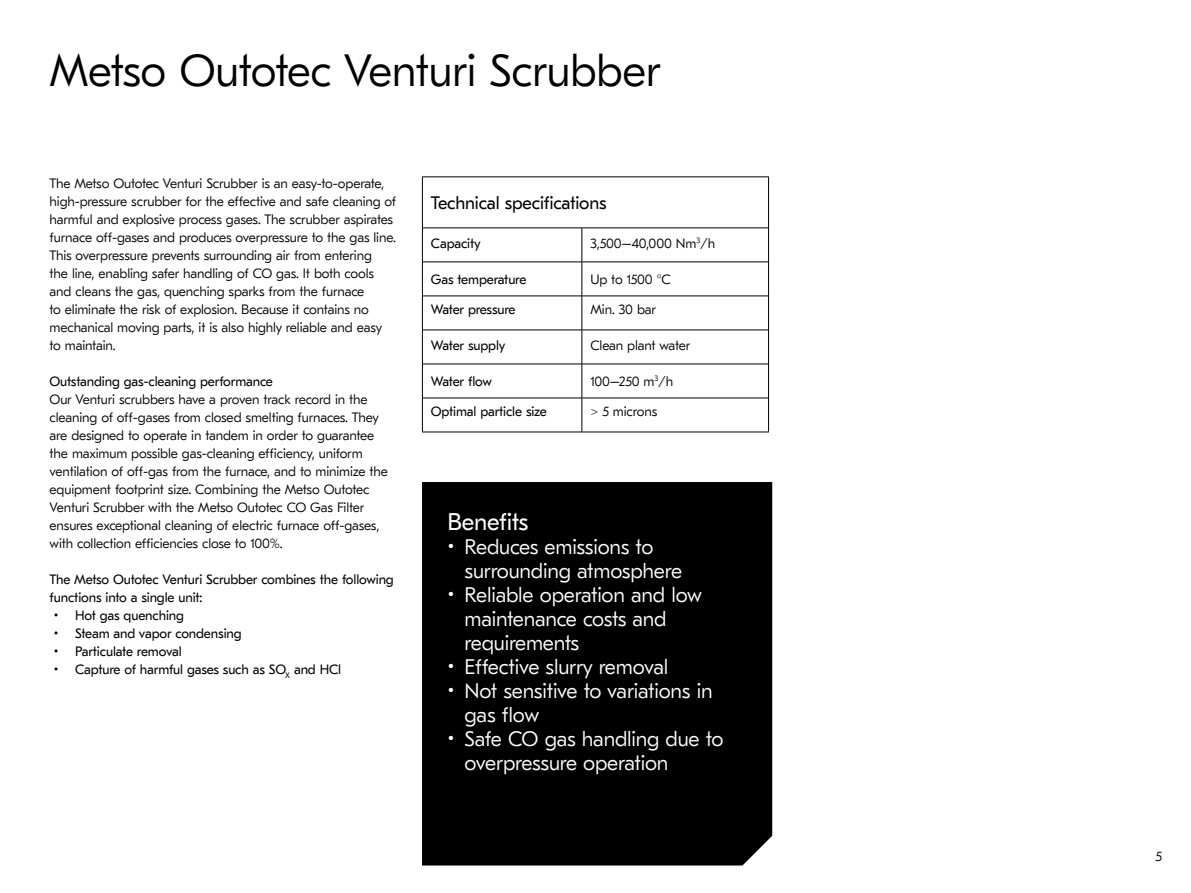
<style>
.page{position:relative;width:1191px;height:893px;background:#fff}
.page>*{position:absolute;margin:0;border:0;box-sizing:border-box;transform-origin:0 0}
.t1{font:300 45px "GT Eesti Pro Text";letter-spacing:-.01em;color:#000}
.t2{font:24px "GT Eesti Pro Text";letter-spacing:-.02em;color:#fff}
.t3{font:300 21px/24px "GT Eesti Pro Text";letter-spacing:-.01em;color:#fff}
.t4{font:18px "GT Eesti Pro Text";letter-spacing:-.01em;color:#000}
.t5{font:300 13.5px/18px "GT Eesti Pro Text";letter-spacing:-.01em;color:#000}
.t6{font:13.5px/18px "GT Eesti Pro Text";letter-spacing:-.01em;color:#000}
</style>
<div class="page">
<hr style="left:422px;top:176px;width:160px;height:1px;background:#000">
<hr style="left:422px;top:177px;width:1px;height:51px;background:#000">
<hr style="left:582px;top:176px;width:187px;height:1px;background:#000">
<hr style="left:768px;top:177px;width:1px;height:51px;background:#000">
<hr style="left:422px;top:228px;width:1px;height:34px;background:#000">
<hr style="left:768px;top:228px;width:1px;height:34px;background:#000">
<hr style="left:422px;top:262px;width:1px;height:34px;background:#000">
<hr style="left:768px;top:262px;width:1px;height:34px;background:#000">
<hr style="left:422px;top:296px;width:1px;height:34px;background:#000">
<hr style="left:768px;top:296px;width:1px;height:34px;background:#000">
<hr style="left:422px;top:330px;width:1px;height:34px;background:#000">
<hr style="left:768px;top:330px;width:1px;height:34px;background:#000">
<hr style="left:422px;top:364px;width:1px;height:34px;background:#000">
<hr style="left:768px;top:364px;width:1px;height:34px;background:#000">
<hr style="left:422px;top:398px;width:1px;height:34px;background:#000">
<hr style="left:768px;top:398px;width:1px;height:34px;background:#000">
<hr style="left:422px;top:432px;width:160px;height:1px;background:#000">
<hr style="left:582px;top:432px;width:187px;height:1px;background:#000">
<hr style="left:423px;top:228px;width:159px;height:1px;background:#000">
<hr style="left:582px;top:228px;width:186px;height:1px;background:#000">
<hr style="left:581px;top:228px;width:1px;height:34px;background:#000">
<hr style="left:423px;top:262px;width:159px;height:1px;background:#000">
<hr style="left:582px;top:262px;width:186px;height:1px;background:#000">
<hr style="left:581px;top:262px;width:1px;height:34px;background:#000">
<hr style="left:423px;top:296px;width:159px;height:1px;background:#000">
<hr style="left:582px;top:296px;width:186px;height:1px;background:#000">
<hr style="left:581px;top:296px;width:1px;height:34px;background:#000">
<hr style="left:423px;top:330px;width:159px;height:1px;background:#000">
<hr style="left:582px;top:330px;width:186px;height:1px;background:#000">
<hr style="left:581px;top:330px;width:1px;height:34px;background:#000">
<hr style="left:423px;top:364px;width:159px;height:1px;background:#000">
<hr style="left:582px;top:364px;width:186px;height:1px;background:#000">
<hr style="left:581px;top:364px;width:1px;height:34px;background:#000">
<hr style="left:423px;top:398px;width:159px;height:1px;background:#000">
<hr style="left:582px;top:398px;width:186px;height:1px;background:#000">
<hr style="left:581px;top:398px;width:1px;height:34px;background:#000">
<div style="left:422px;top:482px;width:350px;height:383px;background:#000"></div>
<h1 class="t1" style="left:50px;top:45px;width:613px">Metso Outotec Venturi Scrubber</h1>
<p class="t5" style="left:50px;top:174px;width:348px">The Metso Outotec Venturi Scrubber is an easy-to-operate, high-pressure scrubber for the effective and safe cleaning of harmful and explosive process gases. The scrubber aspirates furnace off-gases and produces overpressure to the gas line.<br>This overpressure prevents surrounding air from entering<br>the line, enabling safer handling of CO gas. It both cools and cleans the gas, quenching sparks from the furnace<br>to eliminate the risk of explosion. Because it contains no mechanical moving parts, it is also highly reliable and easy to maintain.</p>
<p class="t6" style="left:50px;top:372px;width:225px">Outstanding gas-cleaning performance</p>
<p class="t5" style="left:50px;top:390px;width:340px">Our Venturi scrubbers have a proven track record in the cleaning of off-gases from closed smelting furnaces. They are designed to operate in tandem in order to guarantee the maximum possible gas-cleaning efficiency, uniform ventilation of off-gas from the furnace, and to minimize the equipment footprint size. Combining the Metso Outotec Venturi Scrubber with the Metso Outotec CO Gas Filter ensures exceptional cleaning of electric furnace off-gases, with collection efficiencies close to 100%.</p>
<p class="t6" style="left:50px;top:570px;width:346px">The Metso Outotec Venturi Scrubber combines the following functions into a single unit:</p>
<p class="t6" style="left:54px;top:606px;width:132px">• Hot gas quenching</p>
<p class="t6" style="left:54px;top:624px;width:189px">• Steam and vapor condensing</p>
<p class="t6" style="left:54px;top:642px;width:129px">• Particulate removal</p>
<p class="t6" style="left:54px;top:660px;width:289px">• Capture of harmful gases such as SO<sub>X</sub> and HCl</p>
<h3 class="t4" style="left:431px;top:193px;width:177px">Technical specifications</h3>
<p class="t6" style="left:431px;top:234px;width:51px">Capacity</p>
<p class="t5" style="left:590px;top:234px;width:126px">3,500–40,000 Nm<sup>3</sup>/h</p>
<p class="t6" style="left:431px;top:270px;width:97px">Gas temperature</p>
<p class="t5" style="left:590px;top:270px;width:82px">Up to 1500 °C</p>
<p class="t6" style="left:431px;top:300px;width:86px">Water pressure</p>
<p class="t5" style="left:590px;top:300px;width:67px">Min. 30 bar</p>
<p class="t6" style="left:431px;top:336px;width:76px">Water supply</p>
<p class="t5" style="left:590px;top:336px;width:101px">Clean plant water</p>
<p class="t6" style="left:431px;top:372px;width:63px">Water flow</p>
<p class="t5" style="left:590px;top:372px;width:84px">100–250 m<sup>3</sup>/h</p>
<p class="t6" style="left:431px;top:402px;width:118px">Optimal particle size</p>
<p class="t5" style="left:590px;top:402px;width:68px">&gt; 5 microns</p>
<h2 class="t2" style="left:447px;top:508px;width:82px">Benefits</h2>
<h3 class="t3" style="left:464px;top:535px;width:219px;text-indent:-17px">• Reduces emissions to surrounding atmosphere</h3>
<h3 class="t3" style="left:464px;top:583px;width:239px;text-indent:-17px">• Reliable operation and low maintenance costs and requirements</h3>
<h3 class="t3" style="left:447px;top:655px;width:222px">• Effective slurry removal</h3>
<h3 class="t3" style="left:464px;top:679px;width:249px;text-indent:-17px">• Not sensitive to variations in gas flow</h3>
<h3 class="t3" style="left:464px;top:727px;width:260px;text-indent:-17px">• Safe CO gas handling due to overpressure operation</h3>
<p class="t5" style="left:1155px;top:848px;width:8px">5</p>
</div>
